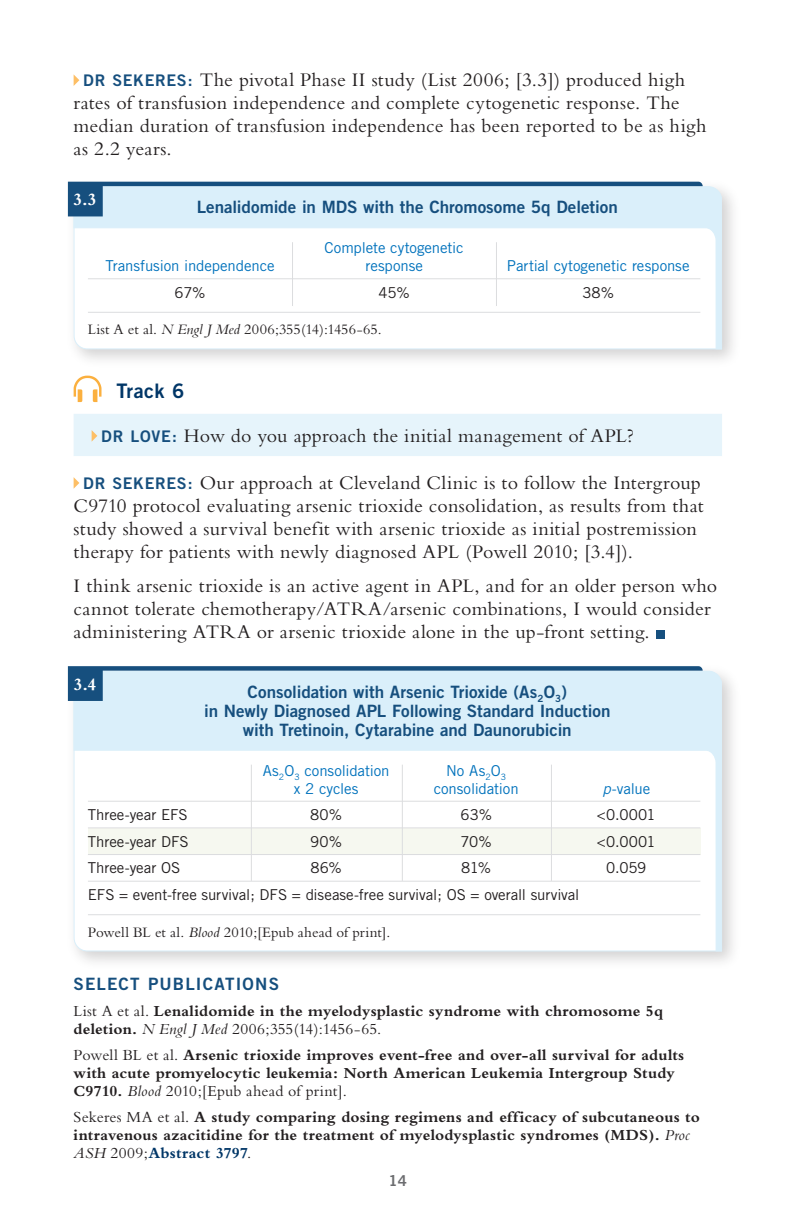
<style>
.page{position:relative;width:794px;height:1225px;background:#fff}
.page>*{position:absolute;margin:0;border:0;box-sizing:border-box;transform-origin:0 0}
.t1{font:20px/23px "Bembo RTP Std";letter-spacing:.01em;color:#231f20}
.t2{font:20px "Trade Gothic LT Std Bd 2";letter-spacing:.015em;color:#003667}
.t3{font:700 18px "Bembo RTP Std";color:#fff}
.t4{font:17px/19px "Trade Gothic LT Std Bd 2";color:#164f7e;text-align:center}
.t5{font:17px "Trade Gothic LT Std Bd 2";letter-spacing:.065em;color:#164f7e}
.t6{font:700 16px/18px "Bembo RTP Std";letter-spacing:.01em;color:#231f20}
.t7{font:15px "Trade Gothic LT Std";letter-spacing:-.005em;color:#231f20}
.t8{font:15px "Trade Gothic LT Std";letter-spacing:-.005em;color:#0072bc}
.t9{font:15px "Bembo RTP Std";color:#231f20}
.t10{font:15px "Trade Gothic LT Std Bd 2";color:#6c6d70}
.s1{font-family:"Trade Gothic LT Std Bd 2";font-size:16px;color:#164f7e}
.s2{font-style:italic}
.s3{font-weight:400}
.s4{font-weight:400;font-style:italic}
.s5{color:#003667}
</style>
<div class="page">
<div style="left:65px;top:178px;width:677px;height:192px;background:#231f20;opacity:.2"></div>
<svg style="left:73px;top:186px;width:649px;height:163px"></svg>
<svg style="left:68px;top:182px;width:634px;height:34px;background:#b8d3e4"></svg>
<div style="left:65px;top:662px;width:677px;height:310px;background:#231f20;opacity:.2"></div>
<svg style="left:73px;top:670px;width:649px;height:280px"></svg>
<svg style="left:68px;top:666px;width:634px;height:34px;background:#b7d2e3"></svg>
<div style="left:88px;top:827px;width:612px;height:27px;background:#f6f8f0"></div>
<svg style="left:74px;top:75px;width:5px;height:11px"></svg>
<div style="left:74px;top:413px;width:648px;height:43px;background:#e6f4fb"></div>
<svg style="left:74px;top:375px;width:27px;height:27px"></svg>
<svg style="left:92px;top:430px;width:5px;height:11px"></svg>
<svg style="left:74px;top:477px;width:5px;height:11px"></svg>
<div style="left:656px;top:629px;width:8px;height:9px;background:#164f7e"></div>
<hr style="left:88px;top:278px;width:612px;height:1px;background:#dcdddf">
<hr style="left:88px;top:312px;width:612px;height:1px;background:#dcdddf">
<hr style="left:292px;top:242px;width:1px;height:64px;background:#dcdddf">
<hr style="left:496px;top:242px;width:1px;height:64px;background:#dcdddf">
<hr style="left:88px;top:800px;width:612px;height:1px;background:#dcdddf">
<hr style="left:88px;top:827px;width:612px;height:1px;background:#dcdddf">
<hr style="left:88px;top:853px;width:612px;height:1px;background:#dcdddf">
<hr style="left:88px;top:880px;width:612px;height:1px;background:#dcdddf">
<hr style="left:88px;top:914px;width:612px;height:1px;background:#dcdddf">
<hr style="left:251px;top:764px;width:1px;height:116px;background:#dcdddf">
<hr style="left:551px;top:764px;width:1px;height:116px;background:#dcdddf">
<hr style="left:402px;top:764px;width:1px;height:116px;background:#dcdddf">
<p class="t1" style="left:74px;top:68px;width:634px;text-indent:10px"><span class="s1">DR SEKERES:</span> The pivotal Phase II study (List 2006; [3.3]) produced high rates of transfusion independence and complete cytogenetic response. The median duration of transfusion independence has been reported to be as high as 2.2 years.</p>
<p class="t3" style="left:74px;top:189px;width:25px">3.3</p>
<p class="t4" style="left:197px;top:197px;width:422px">Lenalidomide in MDS with the Chromosome 5q Deletion</p>
<p class="t8" style="left:324px;top:238px;width:141px">Complete cytogenetic</p>
<p class="t8" style="left:105px;top:256px;width:170px">Transfusion independence</p>
<p class="t8" style="left:365px;top:256px;width:59px">response</p>
<p class="t8" style="left:507px;top:256px;width:184px">Partial cytogenetic response</p>
<p class="t7" style="left:174px;top:283px;width:33px">67%</p>
<p class="t7" style="left:378px;top:283px;width:33px">45%</p>
<p class="t7" style="left:582px;top:283px;width:33px">38%</p>
<p class="t9" style="left:88px;top:321px;width:295px">List A et al. <span class="s2">N Engl J Med</span> 2006;355(14):1456-65.</p>
<p class="t2" style="left:116px;top:378px;width:69px">Track 6</p>
<p class="t1" style="left:101px;top:423px;width:534px"><span class="s1">DR LOVE:</span> How do you approach the initial management of APL?</p>
<p class="t1" style="left:74px;top:470px;width:631px;text-indent:10px"><span class="s1">DR SEKERES:</span> Our approach at Cleveland Clinic is to follow the Intergroup C9710 protocol evaluating arsenic trioxide consolidation, as results from that study showed a survival benefit with arsenic trioxide as initial postremission therapy for patients with newly diagnosed APL (Powell 2010; [3.4]).</p>
<p class="t1" style="left:74px;top:574px;width:645px">I think arsenic trioxide is an active agent in APL, and for an older person who cannot tolerate chemotherapy/ATRA/arsenic combinations, I would consider administering ATRA or arsenic trioxide alone in the up-front setting.</p>
<p class="t3" style="left:74px;top:673px;width:24px">3.4</p>
<p class="t4" style="left:204px;top:682px;width:408px">Consolidation with Arsenic Trioxide (As<sub>2</sub>O<sub>3</sub>)<br>in Newly Diagnosed APL Following Standard Induction with Tretinoin, Cytarabine and Daunorubicin</p>
<p class="t8" style="left:263px;top:760px;width:128px">As<sub>2</sub>O<sub>3</sub> consolidation</p>
<p class="t8" style="left:446px;top:760px;width:61px">No As<sub>2</sub>O<sub>3</sub></p>
<p class="t8" style="left:294px;top:778px;width:66px">x 2 cycles</p>
<p class="t8" style="left:433px;top:778px;width:86px">consolidation</p>
<p class="t8" style="left:602px;top:778px;width:49px"><span class="s2">p</span>-value</p>
<p class="t7" style="left:88px;top:805px;width:101px">Three-year EFS</p>
<p class="t7" style="left:310px;top:805px;width:33px">80%</p>
<p class="t7" style="left:460px;top:805px;width:33px">63%</p>
<p class="t7" style="left:596px;top:805px;width:60px">&lt;0.0001</p>
<p class="t7" style="left:88px;top:832px;width:102px">Three-year DFS</p>
<p class="t7" style="left:310px;top:832px;width:33px">90%</p>
<p class="t7" style="left:460px;top:832px;width:33px">70%</p>
<p class="t7" style="left:596px;top:832px;width:60px">&lt;0.0001</p>
<p class="t7" style="left:88px;top:858px;width:94px">Three-year OS</p>
<p class="t7" style="left:310px;top:858px;width:33px">86%</p>
<p class="t7" style="left:461px;top:858px;width:31px">81%</p>
<p class="t7" style="left:606px;top:858px;width:42px">0.059</p>
<p class="t7" style="left:88px;top:885px;width:493px">EFS = event-free survival; DFS = disease-free survival; OS = overall survival</p>
<p class="t9" style="left:88px;top:923px;width:304px">Powell BL et al. <span class="s2">Blood</span> 2010;[Epub ahead of print].</p>
<p class="t5" style="left:74px;top:973px;width:207px">SELECT PUBLICATIONS</p>
<p class="t6" style="left:74px;top:1001px;width:591px"><span class="s3">List A et al.</span> Lenalidomide in the myelodysplastic syndrome with chromosome 5q deletion. <span class="s4">N Engl J Med</span> <span class="s3">2006;355(14):1456-65.</span></p>
<p class="t6" style="left:74px;top:1045px;width:612px"><span class="s3">Powell BL et al.</span> Arsenic trioxide improves event-free and over-all survival for adults with acute promyelocytic leukemia: North American Leukemia Intergroup Study<br>C9710. <span class="s4">Blood</span> <span class="s3">2010;[Epub ahead of print].</span></p>
<p class="t6" style="left:74px;top:1107px;width:628px"><span class="s3">Sekeres MA et al.</span> A study comparing dosing regimens and efficacy of subcutaneous to intravenous azacitidine for the treatment of myelodysplastic syndromes (MDS). <span class="s4">Proc<br>ASH</span> <span class="s3">2009;</span><span class="s5">Abstract 3797</span><span class="s3">.</span></p>
<p class="t10" style="left:388px;top:1171px;width:20px">14</p>
</div>
